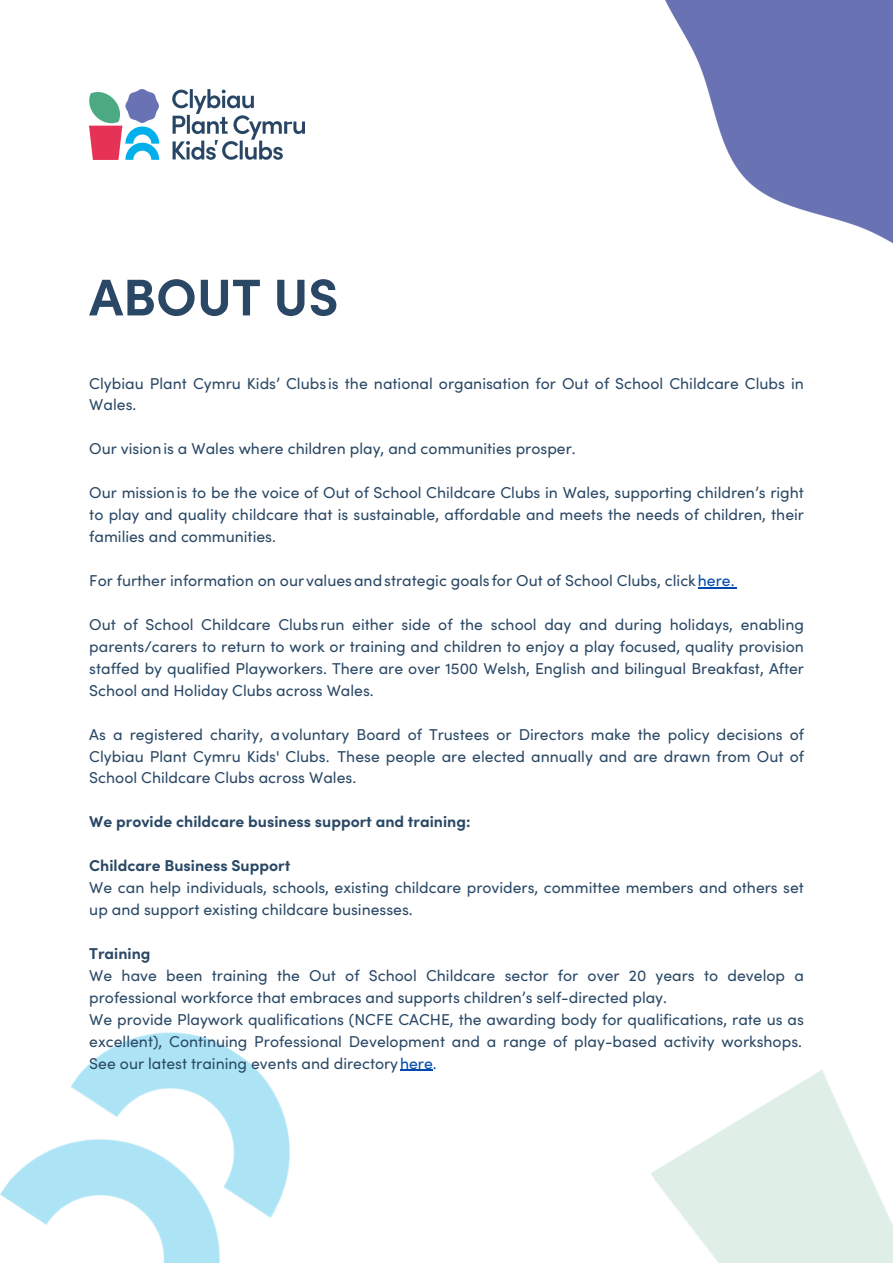
<style>
.page{position:relative;width:893px;height:1263px;background:#fff}
.page>*{position:absolute;margin:0;border:0;box-sizing:border-box;transform-origin:0 0}
.t1{font:700 51.75px "Sofia Pro";color:#2a4865}
.t2{font:15.75px/21.9px "Sofia Pro";color:#2a4865}
.t3{font:700 15.75px "Sofia Pro";color:#2a4865}
.s1{color:#004aad}
</style>
<div class="page">
<img style="left:665px;top:0;width:228px;height:243px">
<img style="left:0;top:1032px;width:290px;height:231px">
<hr style="left:698px;top:587px;width:38px;height:1px;background:#004aad">
<hr style="left:400px;top:1070px;width:33px;height:1px;background:#004aad">
<img style="left:89px;top:89px;width:215px;height:70px">
<img style="left:651px;top:1070px;width:242px;height:193px">
<p class="t1" style="left:89px;top:263px;width:251px">ABOUT US</p>
<p class="t2" style="left:89px;top:372px;width:716px">Clybiau Plant Cymru Kids’ Clubs is the national organisation for Out of School Childcare Clubs in<br>Wales.</p>
<p class="t2" style="left:89px;top:438px;width:488px">Our visionis a Wales where children play, and communities prosper.</p>
<h1 class="t2" style="left:89px;top:481px;width:716px;text-align:justify">Our missionis to be the voice of Out of School Childcare Clubs in Wales, supporting children’s right to play and quality childcare that is sustainable, affordable and meets the needs of children, their families and communities.</h1>
<p class="t2" style="left:89px;top:569px;width:647px">For further information on ourvaluesandstrategic goals for Out of School Clubs, click<span class="s1">here.</span></p>
<p class="t2" style="left:89px;top:613px;width:716px;text-align:justify">Out of School Childcare Clubs run either side of the school day and during holidays, enabling parents/carers to return to work or training and children to enjoy a play focused, quality provision staffed by qualified Playworkers. There are over 1500 Welsh, English and bilingual Breakfast, After School and Holiday Clubs across Wales.</p>
<p class="t2" style="left:89px;top:723px;width:716px;text-align:justify">As a registered charity, avoluntary Board of Trustees or Directors make the policy decisions of Clybiau Plant Cymru Kids' Clubs. These people are elected annually and are drawn from Out of School Childcare Clubs across Wales.</p>
<p class="t3" style="left:89px;top:811px;width:383px">We provide childcare business support and training:</p>
<p class="t3" style="left:89px;top:855px;width:202px">Childcare Business Support</p>
<p class="t2" style="left:89px;top:876px;width:716px">We can help individuals, schools, existing childcare providers, committee members and others set up and support existing childcare businesses.</p>
<h2 class="t3" style="left:89px;top:943px;width:63px">Training</h2>
<p class="t2" style="left:89px;top:964px;width:716px">We have been training the Out of School Childcare sector for over 20 years to develop a professional workforce that embraces and supports children’s self-directed play.</p>
<p class="t2" style="left:89px;top:1008px;width:716px">We provide Playwork qualifications (NCFE CACHE, the awarding body for qualifications, rate us as excellent), Continuing Professional Development and a range of play-based activity workshops.<br>See our latest training events and directory<span class="s1">here.</span></p>
</div>
